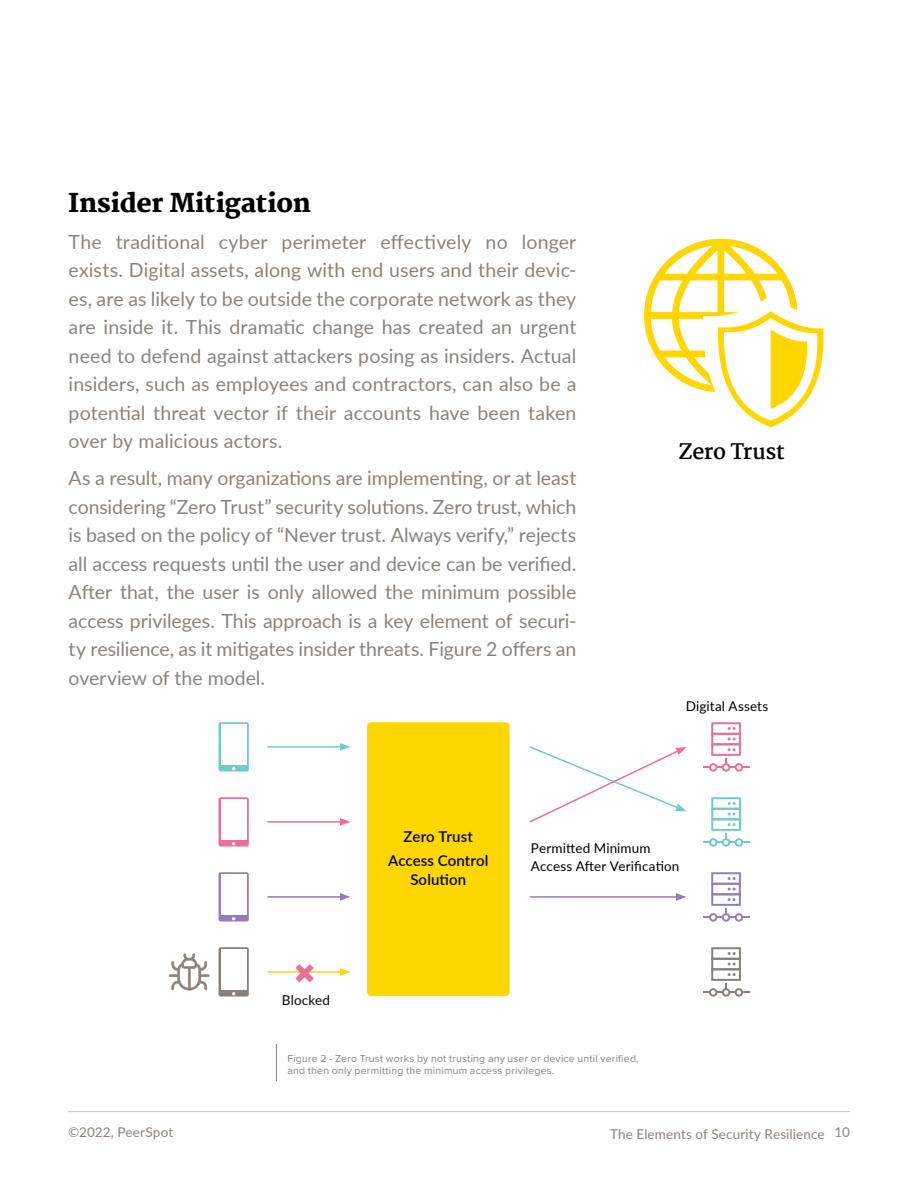
<style>
.page{position:relative;width:918px;height:1188px;background:#fff}
.page>*{position:absolute;margin:0;border:0;box-sizing:border-box;transform-origin:0 0}
.t1{font:800 25.5px "Martel";letter-spacing:-.01em;color:#000}
.t2{font:700 21px "Martel";letter-spacing:-.02em;color:#000}
.t3{font:19.5px/28.5px "Lato";color:#8b827b;text-align:justify}
.t4{font:600 15px/23.7px "Lato";letter-spacing:.01em;color:#000;text-align:center}
.t5{font:13.5px/17.7px "Lato";letter-spacing:.01em;color:#000}
.t6{font:13.5px "Lato";letter-spacing:.01em;color:#8b827b}
.t7{font:10.5px/12.6px "Proxima Nova";letter-spacing:.02em;color:#8b827b}
</style>
<div class="page">
<hr style="left:68px;top:1111px;width:782px;height:1px;background:#c5c1bd">
<hr style="left:276px;top:1044px;width:1px;height:37px;background:#8b827b">
<div style="left:367px;top:722px;width:143px;height:274px;background:#ffd700;border-radius:4px"></div>
<hr style="left:703px;top:766px;width:46px;height:2px;background:#ed6e98">
<svg style="left:709px;top:722px;width:34px;height:50px"></svg>
<svg style="left:219px;top:722px;width:30px;height:50px"></svg>
<div style="left:221px;top:725px;width:25px;height:40px;background:#fff"></div>
<hr style="left:267px;top:746px;width:75px;height:2px;background:#70caca">
<svg style="left:340px;top:743px;width:11px;height:8px"></svg>
<svg style="left:219px;top:797px;width:30px;height:50px"></svg>
<div style="left:221px;top:800px;width:25px;height:40px;background:#fff"></div>
<hr style="left:267px;top:821px;width:75px;height:2px;background:#ed6e98">
<svg style="left:340px;top:818px;width:11px;height:8px"></svg>
<svg style="left:219px;top:872px;width:30px;height:50px"></svg>
<div style="left:221px;top:875px;width:25px;height:40px;background:#fff"></div>
<hr style="left:267px;top:896px;width:75px;height:2px;background:#937db9">
<svg style="left:340px;top:893px;width:11px;height:8px"></svg>
<svg style="left:219px;top:947px;width:30px;height:50px"></svg>
<div style="left:221px;top:950px;width:25px;height:40px;background:#fff"></div>
<hr style="left:267px;top:971px;width:75px;height:2px;background:#ffd700">
<svg style="left:340px;top:968px;width:11px;height:8px"></svg>
<hr style="left:703px;top:841px;width:46px;height:2px;background:#70caca">
<svg style="left:709px;top:797px;width:34px;height:50px"></svg>
<hr style="left:703px;top:916px;width:46px;height:2px;background:#937dba">
<svg style="left:709px;top:872px;width:34px;height:50px"></svg>
<hr style="left:703px;top:991px;width:46px;height:2px;background:#87807a">
<svg style="left:709px;top:947px;width:34px;height:50px"></svg>
<svg style="left:529px;top:746px;width:158px;height:77px"></svg>
<hr style="left:530px;top:896px;width:148px;height:2px;background:#937db9">
<svg style="left:676px;top:893px;width:10px;height:8px"></svg>
<svg style="left:169px;top:953px;width:41px;height:37px"></svg>
<svg style="left:644px;top:239px;width:180px;height:188px"></svg>
<svg style="left:290px;top:971px;width:29px;height:2px"></svg>
<h1 class="t1" style="left:69px;top:188px;width:244px">Insider Mitigation</h1>
<p class="t3" style="left:69px;top:227px;width:509px">The traditional cyber perimeter effectively no longer exists. Digital assets, along with end users and their devic&shy;es, are as likely to be outside the corporate network as they are inside it. This dramatic change has created an urgent need to defend against attackers posing as insiders. Actual insiders, such as employees and contractors, can also be a potential threat vector if their accounts have been taken over by malicious actors.</p>
<p class="t3" style="left:69px;top:463px;width:509px">As a result, many organizations are implementing, or at least considering “Zero Trust” security solutions. Zero trust, which is based on the policy of “Never trust. Always verify,” rejects all access requests until the user and device can be verified.<br>After that, the user is only allowed the minimum possible access privileges. This approach is a key element of securi&shy;ty resilience, as it mitigates insider threats. Figure 2 offers an overview of the model.</p>
<p class="t2" style="left:678px;top:439px;width:108px">Zero Trust</p>
<p class="t5" style="left:686px;top:697px;width:84px">Digital Assets</p>
<p class="t5" style="left:282px;top:990px;width:50px">Blocked</p>
<p class="t4" style="left:388px;top:824px;width:102px">Zero Trust<br>Access Control</p>
<p class="t4" style="left:410px;top:867px;width:57px">Solution</p>
<p class="t5" style="left:531px;top:839px;width:150px">Permitted Minimum<br>Access After Verification</p>
<p class="t7" style="left:287px;top:1052px;width:353px">Figure 2 - Zero Trust works by not trusting any user or device until verified, and then only permitting the minimum access privileges.</p>
<p class="t6" style="left:68px;top:1122px;width:107px">©2022, PeerSpot</p>
<p class="t6" style="left:610px;top:1124px;width:241px">The Elements of Security Resilience 10</p>
</div>
